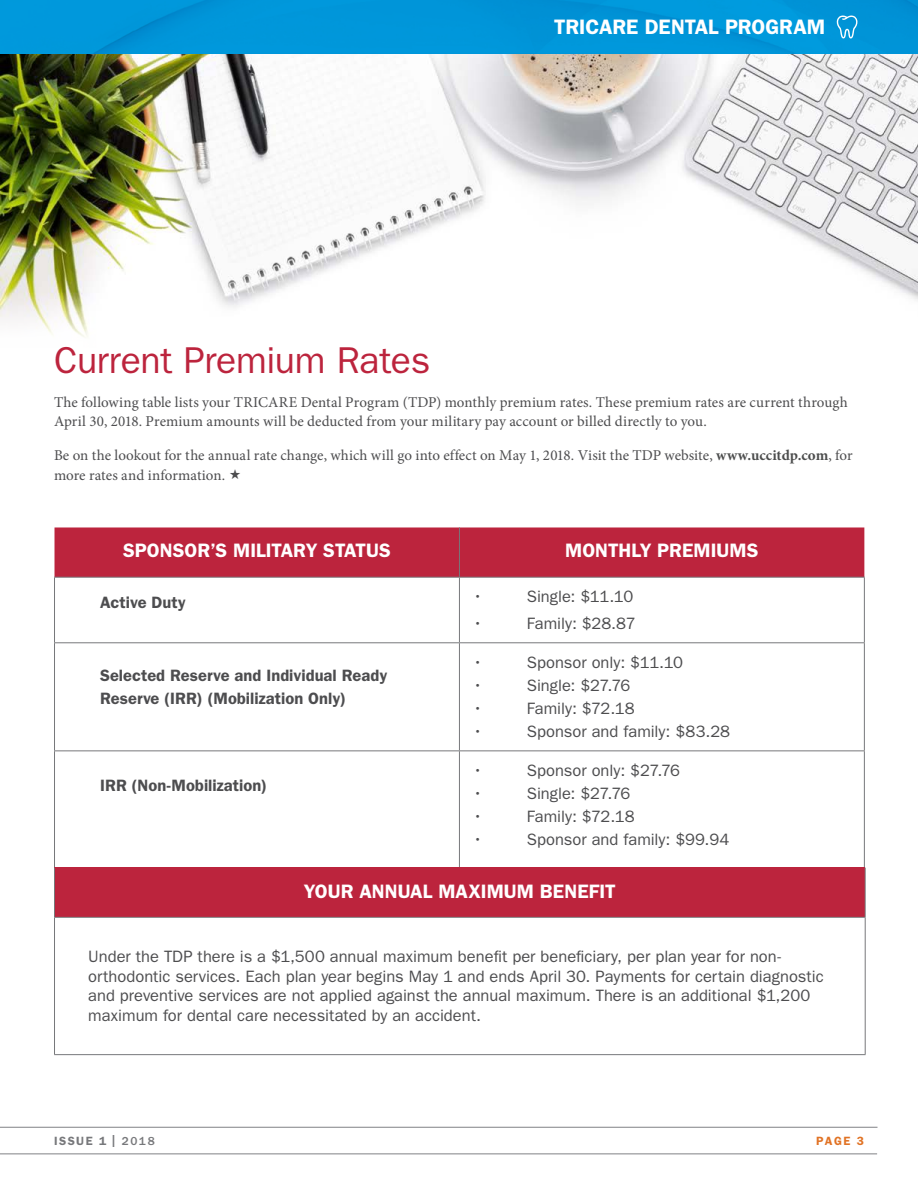
<style>
.page{position:relative;width:918px;height:1188px;background:#fff}
.page>*{position:absolute;margin:0;border:0;box-sizing:border-box;transform-origin:0 0}
.H1_-_Red{font:37.5px "ITC Franklin Gothic Std";letter-spacing:-.01em;color:#bc243d}
.t1{font:600 21px "ITC Franklin Gothic Std";color:#fff}
.TOC_Header_White{font:600 19.5px "ITC Franklin Gothic Std";color:#fff}
.t2{font:16.5px/19.5px "ITC Franklin Gothic Std";color:#4d4d4f}
.t3{font:600 16.5px/22.5px "ITC Franklin Gothic Std";color:#4d4d4f}
.t4{font:15px/19.5px "Minion Pro";letter-spacing:.005em;color:#4d4d4f}
.t5{font:600 12px "ITC Franklin Gothic Std";letter-spacing:.12em;color:#77787b}
.t6{font:600 12px "ITC Franklin Gothic Std";color:#e17325}
.s1{font-weight:700;color:#4c4d4d}
.s2{font-weight:500}
</style>
<div class="page">
<div style="left:55px;top:527px;width:809px;height:50px;background:#bc243d"></div>
<hr style="left:54px;top:577px;width:405px;height:1px;background:#77787b">
<hr style="left:54px;top:578px;width:1px;height:64px;background:#77787b">
<hr style="left:459px;top:577px;width:406px;height:1px;background:#77787b">
<hr style="left:459px;top:578px;width:1px;height:64px;background:#77787b">
<hr style="left:864px;top:578px;width:1px;height:64px;background:#77787b">
<hr style="left:54px;top:642px;width:405px;height:1px;background:#77787b">
<hr style="left:54px;top:643px;width:1px;height:107px;background:#77787b">
<hr style="left:459px;top:642px;width:406px;height:1px;background:#77787b">
<hr style="left:459px;top:643px;width:1px;height:107px;background:#77787b">
<hr style="left:864px;top:643px;width:1px;height:107px;background:#77787b">
<hr style="left:54px;top:750px;width:405px;height:1px;background:#77787b">
<hr style="left:54px;top:751px;width:1px;height:118px;background:#77787b">
<hr style="left:459px;top:750px;width:406px;height:1px;background:#77787b">
<hr style="left:459px;top:751px;width:1px;height:118px;background:#77787b">
<hr style="left:864px;top:751px;width:1px;height:118px;background:#77787b">
<hr style="left:459px;top:527px;width:1px;height:50px;background:#77787b">
<div style="left:55px;top:868px;width:810px;height:49px;background:#bc243d"></div>
<hr style="left:54px;top:917px;width:812px;height:1px;background:#77787b">
<hr style="left:54px;top:918px;width:1px;height:136px;background:#77787b">
<hr style="left:865px;top:918px;width:1px;height:136px;background:#77787b">
<hr style="left:54px;top:1054px;width:812px;height:1px;background:#77787b">
<hr style="left:54px;top:868px;width:1px;height:49px;background:#77787b">
<hr style="left:865px;top:868px;width:1px;height:49px;background:#77787b">
<img style="left:0;top:0;width:918px;height:337px">
<hr style="left:0;top:1154px;width:877px;height:1px;background:#808285">
<hr style="left:0;top:1127px;width:878px;height:1px;background:#808285">
<svg style="left:836px;top:15px;width:22px;height:23px"></svg>
<p class="t1" style="left:554px;top:15px;width:273px">TRICARE DENTAL PROGRAM</p>
<p class="H1_-_Red" style="left:54px;top:339px;width:378px">Current Premium Rates</p>
<p class="t4" style="left:54px;top:392px;width:795px">The following table lists your TRICARE Dental Program (TDP) monthly premium rates. These premium rates are current through<br>April 30, 2018. Premium amounts will be deducted from your military pay account or billed directly to you.</p>
<p class="t4" style="left:54px;top:446px;width:800px">Be on the lookout for the annual rate change, which will go into effect on May 1, 2018. Visit the TDP website, <span class="s1">www.uccitdp.com</span>, for more rates and information.</p>
<p class="TOC_Header_White" style="left:123px;top:539px;width:269px">SPONSOR’S MILITARY STATUS</p>
<p class="TOC_Header_White" style="left:565px;top:539px;width:195px">MONTHLY PREMIUMS</p>
<p class="t3" style="left:100px;top:591px;width:87px">Active Duty</p>
<p class="t2" style="left:473px;top:587px;width:11px">•</p>
<p class="t2" style="left:527px;top:587px;width:108px">Single: $11.10</p>
<p class="t2" style="left:473px;top:614px;width:11px">•</p>
<p class="t2" style="left:527px;top:614px;width:110px">Family: $28.87</p>
<p class="t3" style="left:100px;top:664px;width:289px">Selected Reserve and Individual Ready<br>Reserve (IRR) (Mobilization Only)</p>
<p class="t2" style="left:473px;top:652px;width:11px">•</p>
<p class="t2" style="left:527px;top:652px;width:158px">Sponsor only: $11.10</p>
<p class="t2" style="left:473px;top:676px;width:11px">•</p>
<p class="t2" style="left:527px;top:676px;width:105px">Single: $27.76</p>
<p class="t2" style="left:473px;top:699px;width:11px">•</p>
<p class="t2" style="left:527px;top:699px;width:109px">Family: $72.18</p>
<p class="t2" style="left:473px;top:722px;width:11px">•</p>
<p class="t2" style="left:527px;top:722px;width:205px">Sponsor and family: $83.28</p>
<p class="t3" style="left:100px;top:774px;width:168px">IRR (Non-Mobilization)</p>
<p class="t2" style="left:473px;top:760px;width:11px">•</p>
<p class="t2" style="left:527px;top:760px;width:155px">Sponsor only: $27.76</p>
<p class="t2" style="left:473px;top:784px;width:11px">•</p>
<p class="t2" style="left:527px;top:784px;width:105px">Single: $27.76</p>
<p class="t2" style="left:473px;top:807px;width:11px">•</p>
<p class="t2" style="left:527px;top:807px;width:109px">Family: $72.18</p>
<p class="t2" style="left:473px;top:830px;width:11px">•</p>
<p class="t2" style="left:527px;top:830px;width:204px">Sponsor and family: $99.94</p>
<p class="TOC_Header_White" style="left:304px;top:879px;width:313px">YOUR ANNUAL MAXIMUM BENEFIT</p>
<p class="t2" style="left:88px;top:947px;width:737px">Under the TDP there is a $1,500 annual maximum benefit per beneficiary, per plan year for non&shy;orthodontic services. Each plan year begins May 1 and ends April 30. Payments for certain diagnostic and preventive services are not applied against the annual maximum. There is an additional $1,200 maximum for dental care necessitated by an accident.</p>
<p class="t5" style="left:54px;top:1134px;width:102px">ISSUE 1 | <span class="s2">2018</span></p>
<p class="t6" style="left:816px;top:1134px;width:49px">PAGE 3</p>
</div>
